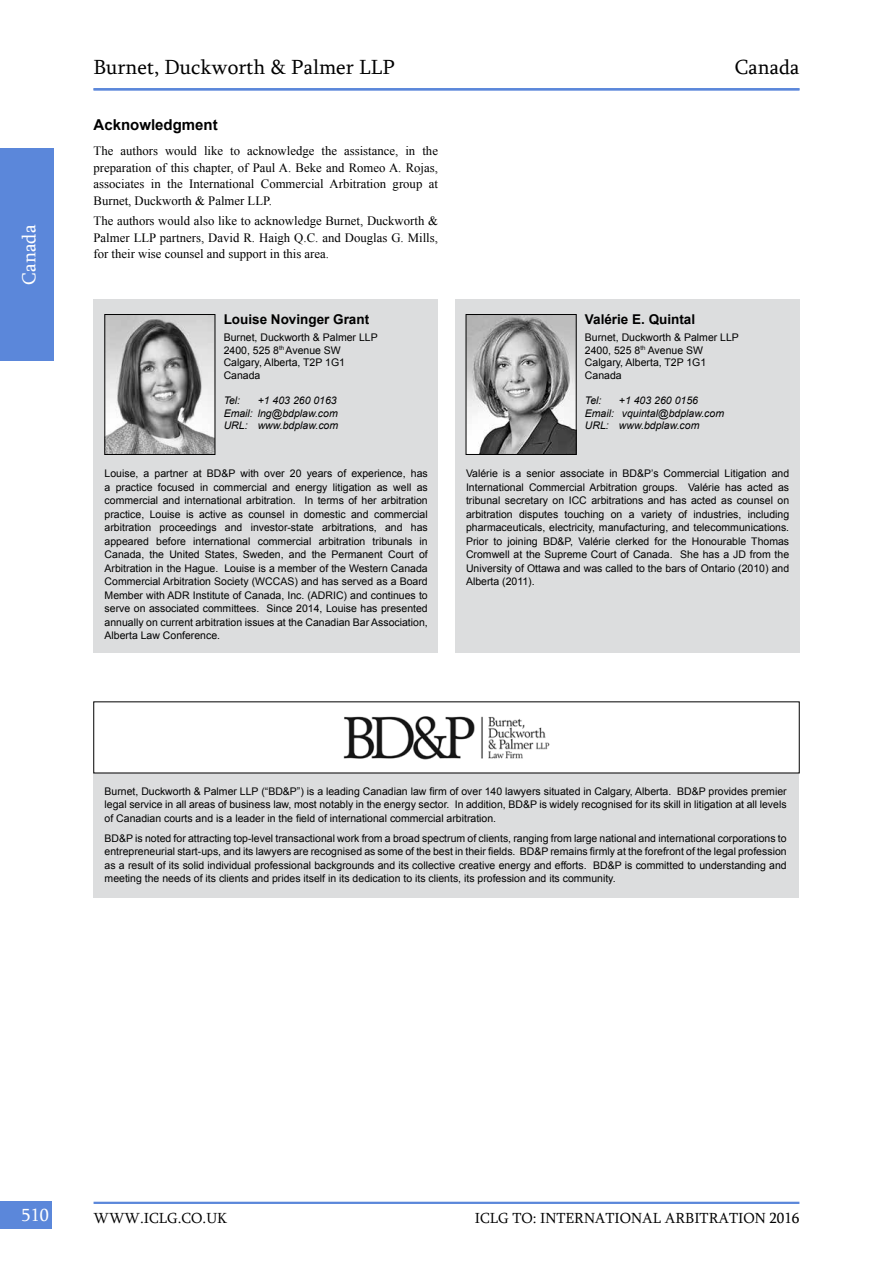
<style>
.page{position:relative;width:893px;height:1263px;background:#fff}
.page>*{position:absolute;margin:0;border:0;box-sizing:border-box;transform-origin:0 0}
.t1{font:21px "Sylfaen";color:#000}
.t2{font:19.5px "Sylfaen";color:#fff}
.t3{font:18px "Sylfaen";color:#fff}
.t4{font:15px "Sylfaen";color:#000}
.t5{font:700 15px "Arial";color:#000}
.t6{font:700 13.5px "Arial";color:#000}
.t7{font:12.75px/16.5px "Times New Roman";color:#000;text-align:justify}
.t8{font:10.5px/13.5px "Arial";color:#000;text-align:justify}
.t9{font:italic 10.5px/12.6px "Arial";color:#000}
</style>
<div class="page">
<div style="left:0;top:1201px;width:52px;height:28px;background:#5b87da"></div>
<hr style="left:94px;top:1202px;width:705px;height:2px;background:#5b87da">
<div style="left:0;top:148px;width:53px;height:213px;background:#5b87da"></div>
<div style="left:94px;top:299px;width:344px;height:354px;background:#dcddde"></div>
<div style="left:94px;top:773px;width:705px;height:124px;background:#dcddde"></div>
<div style="left:455px;top:299px;width:344px;height:354px;background:#dcddde"></div>
<hr style="left:94px;top:88px;width:705px;height:2px;background:#5b87da">
<img style="left:107px;top:316px;width:106px;height:137px">
<div style="left:105px;top:314px;width:110px;height:141px;border:1px solid #000"></div>
<img style="left:468px;top:316px;width:106px;height:137px">
<div style="left:466px;top:314px;width:110px;height:141px;border:1px solid #000"></div>
<img style="left:343px;top:716px;width:207px;height:44px">
<h2 class="t2" style="left:16px;top:285px;width:61px;rotate:-90deg">Canada</h2>
<h1 class="t1" style="left:94px;top:53px;width:303px">Burnet, Duckworth &amp; Palmer LLP</h1>
<h1 class="t1" style="left:735px;top:53px;width:66px">Canada</h1>
<h3 class="t5" style="left:94px;top:115px;width:126px">Acknowledgment</h3>
<p class="t7" style="left:94px;top:142px;width:346px">The authors would like to acknowledge the assistance, in the preparation of this chapter, of Paul A. Beke and Romeo A. Rojas, associates in the International Commercial Arbitration group at Burnet, Duckworth &amp; Palmer LLP.</p>
<p class="t7" style="left:94px;top:213px;width:346px">The authors would also like to acknowledge Burnet, Duckworth &amp; Palmer LLP partners, David R. Haigh Q.C. and Douglas G. Mills, for their wise counsel and support in this area.</p>
<p class="t6" style="left:224px;top:310px;width:147px">Louise Novinger Grant</p>
<p class="t8" style="left:224px;top:331px;width:156px;line-height:12.6px;text-align:left">Burnet, Duckworth &amp; Palmer LLP<br>2400, 525 8<sup>th</sup> Avenue SW<br>Calgary, Alberta, T2P 1G1<br>Canada</p>
<p class="t9" style="left:224px;top:394px;width:18px">Tel:</p>
<p class="t9" style="left:224px;top:394px;width:116px;text-indent:34px">+1 403 260 0163<br>Email: lng@bdplaw.com<br>URL: www.bdplaw.com</p>
<p class="t8" style="left:105px;top:467px;width:325px">Louise, a partner at BD&amp;P with over 20 years of experience, has a practice focused in commercial and energy litigation as well as commercial and international arbitration. In terms of her arbitration practice, Louise is active as counsel in domestic and commercial arbitration proceedings and investor-state arbitrations, and has appeared before international commercial arbitration tribunals in Canada, the United States, Sweden, and the Permanent Court of Arbitration in the Hague. Louise is a member of the Western Canada Commercial Arbitration Society (WCCAS) and has served as a Board Member with ADR Institute of Canada, Inc. (ADRIC) and continues to serve on associated committees. Since 2014, Louise has presented annually on current arbitration issues at the Canadian Bar Association, Alberta Law Conference.</p>
<p class="t6" style="left:585px;top:310px;width:112px">Valérie E. Quintal</p>
<p class="t8" style="left:585px;top:331px;width:156px;line-height:12.6px;text-align:left">Burnet, Duckworth &amp; Palmer LLP<br>2400, 525 8<sup>th</sup> Avenue SW<br>Calgary, Alberta, T2P 1G1<br>Canada</p>
<p class="t9" style="left:585px;top:394px;width:18px">Tel:</p>
<p class="t9" style="left:585px;top:394px;width:141px;text-indent:34px">+1 403 260 0156<br>Email: vquintal@bdplaw.com<br>URL: www.bdplaw.com</p>
<p class="t8" style="left:466px;top:467px;width:325px">Valérie is a senior associate in BD&amp;P’s Commercial Litigation and International Commercial Arbitration groups. Valérie has acted as tribunal secretary on ICC arbitrations and has acted as counsel on arbitration disputes touching on a variety of industries, including pharmaceuticals, electricity, manufacturing, and telecommunications.<br>Prior to joining BD&amp;P, Valérie clerked for the Honourable Thomas Cromwell at the Supreme Court of Canada. She has a JD from the University of Ottawa and was called to the bars of Ontario (2010) and Alberta (2011).</p>
<p class="t8" style="left:105px;top:784px;width:684px">Burnet, Duckworth &amp; Palmer LLP (“BD&amp;P”) is a leading Canadian law firm of over 140 lawyers situated in Calgary, Alberta. BD&amp;P provides premier legal service in all areas of business law, most notably in the energy sector. In addition, BD&amp;P is widely recognised for its skill in litigation at all levels of Canadian courts and is a leader in the field of international commercial arbitration.</p>
<p class="t8" style="left:105px;top:831px;width:684px">BD&amp;P is noted for attracting top-level transactional work from a broad spectrum of clients, ranging from large national and international corporations to entrepreneurial start-ups, and its lawyers are recognised as some of the best in their fields. BD&amp;P remains firmly at the forefront of the legal profession as a result of its solid individual professional backgrounds and its collective creative energy and efforts. BD&amp;P is committed to understanding and meeting the needs of its clients and prides itself in its dedication to its clients, its profession and its community.</p>
<h3 class="t3" style="left:22px;top:1202px;width:29px">510</h3>
<h3 class="t4" style="left:94px;top:1208px;width:135px">WWW.ICLG.CO.UK</h3>
<h3 class="t4" style="left:475px;top:1208px;width:326px">ICLG TO: INTERNATIONAL ARBITRATION 2016</h3>
</div>
